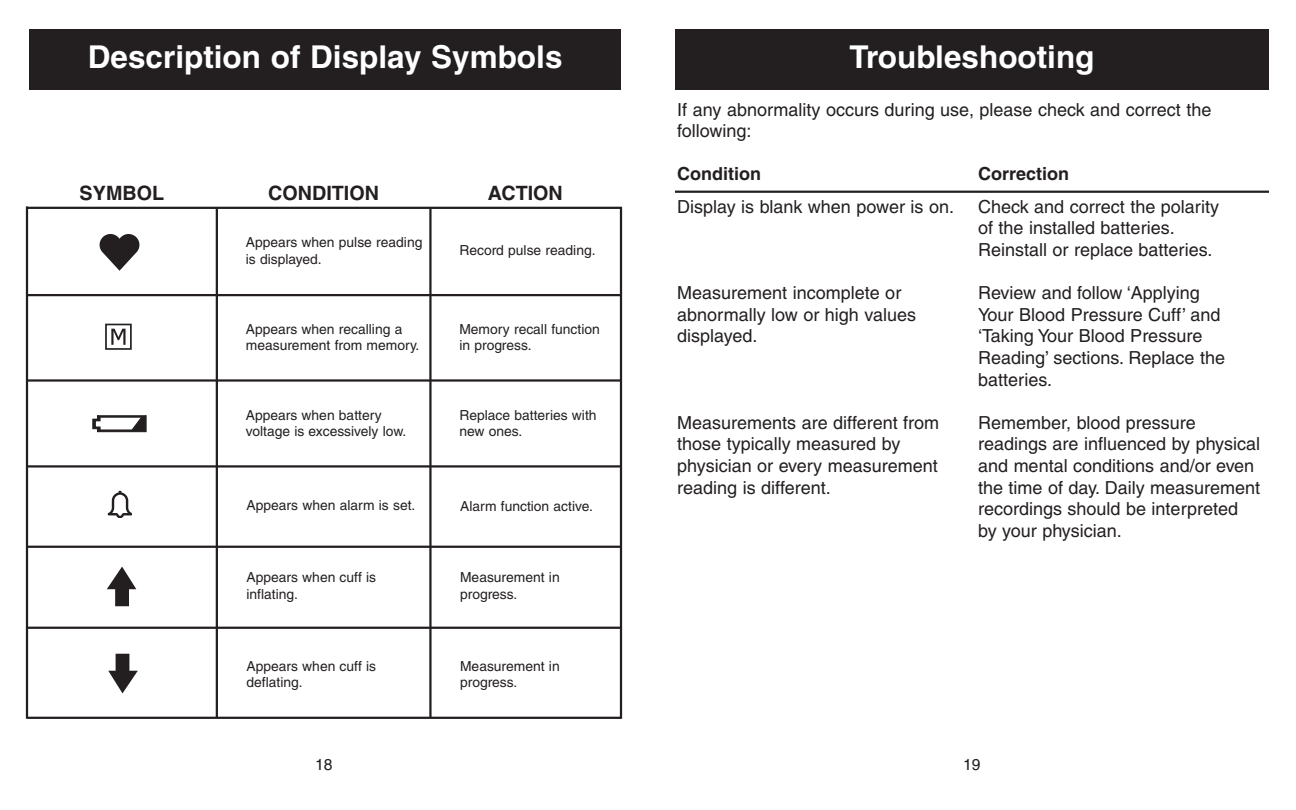
<style>
.page{position:relative;width:1296px;height:810px;background:#fff}
.page>*{position:absolute;margin:0;border:0;box-sizing:border-box;transform-origin:0 0}
.t1{font:700 31.5px "Helvetica";color:#fff}
.t2{font:700 19.8px "Helvetica";color:#231f20}
.t3{font:18px/21.6px "Helvetica";color:#231f20}
.t4{font:700 18px "Helvetica";color:#231f20}
.t5{font:15.75px "Helvetica";color:#231f20}
.t6{font:13.95px/16.7px "Helvetica";color:#231f20}
</style>
<div class="page">
<div style="left:675px;top:29px;width:594px;height:61px;background:#231f20"></div>
<hr style="left:675px;top:191px;width:594px;height:2px;background:#231f20">
<div style="left:29px;top:29px;width:592px;height:61px;background:#231f20"></div>
<hr style="left:27px;top:207px;width:593px;height:2px;background:#231f20">
<hr style="left:27px;top:379px;width:593px;height:3px;background:#231f20">
<hr style="left:27px;top:294px;width:593px;height:2px;background:#231f20">
<hr style="left:216px;top:208px;width:2px;height:510px;background:#231f20">
<hr style="left:429px;top:208px;width:3px;height:510px;background:#231f20">
<hr style="left:26px;top:206px;width:2px;height:513px;background:#231f20">
<svg style="left:100px;top:234px;width:39px;height:37px"></svg>
<svg style="left:111px;top:329px;width:15px;height:16px"></svg>
<div style="left:105px;top:324px;width:27px;height:26px;border:2px solid #231f20"></div>
<hr style="left:27px;top:465px;width:593px;height:3px;background:#231f20">
<svg style="left:93px;top:415px;width:53px;height:17px"></svg>
<hr style="left:27px;top:546px;width:593px;height:2px;background:#231f20">
<hr style="left:27px;top:627px;width:593px;height:2px;background:#231f20">
<hr style="left:28px;top:717px;width:593px;height:2px;background:#231f20">
<svg style="left:108px;top:654px;width:30px;height:39px"></svg>
<svg style="left:107px;top:567px;width:29px;height:39px"></svg>
<svg style="left:108px;top:491px;width:23px;height:27px"></svg>
<hr style="left:620px;top:207px;width:2px;height:512px;background:#231f20">
<h1 class="t1" style="left:88px;top:44px;width:476px">Description of Display Symbols</h1>
<p class="t2" style="left:80px;top:185px;width:86px">SYMBOL</p>
<p class="t2" style="left:268px;top:185px;width:112px">CONDITION</p>
<p class="t2" style="left:488px;top:185px;width:77px">ACTION</p>
<p class="t6" style="left:246px;top:235px;width:178px">Appears when pulse reading is displayed.</p>
<p class="t6" style="left:459px;top:243px;width:138px">Record pulse reading.</p>
<p class="t6" style="left:246px;top:322px;width:175px">Appears when recalling a measurement from memory.</p>
<p class="t6" style="left:459px;top:322px;width:142px">Memory recall function in progress.</p>
<p class="t6" style="left:246px;top:408px;width:162px">Appears when battery voltage is excessively low.</p>
<p class="t6" style="left:459px;top:408px;width:139px">Replace batteries with new ones.</p>
<p class="t6" style="left:247px;top:498px;width:170px">Appears when alarm is set.</p>
<p class="t6" style="left:247px;top:570px;width:131px">Appears when cuff is inflating.</p>
<p class="t6" style="left:460px;top:499px;width:134px">Alarm function active.</p>
<p class="t6" style="left:460px;top:570px;width:101px">Measurement in progress.</p>
<p class="t6" style="left:247px;top:659px;width:131px">Appears when cuff is deflating.</p>
<p class="t6" style="left:460px;top:659px;width:101px">Measurement in progress.</p>
<p class="t5" style="left:315px;top:759px;width:19px">18</p>
<h1 class="t1" style="left:850px;top:44px;width:247px">Troubleshooting</h1>
<p class="t3" style="left:677px;top:100px;width:536px">If any abnormality occurs during use, please check and correct the following:</p>
<p class="t4" style="left:677px;top:167px;width:85px">Condition</p>
<p class="t4" style="left:978px;top:167px;width:93px">Correction</p>
<p class="t3" style="left:677px;top:197px;width:278px">Display is blank when power is on.</p>
<p class="t3" style="left:978px;top:197px;width:243px">Check and correct the polarity of the installed batteries.<br>Reinstall or replace batteries.</p>
<p class="t3" style="left:677px;top:284px;width:226px">Measurement incomplete or</p>
<p class="t3" style="left:978px;top:284px;width:223px">Review and follow ‘Applying</p>
<p class="t3" style="left:677px;top:305px;width:240px">abnormally low or high values</p>
<p class="t3" style="left:978px;top:305px;width:244px">Your Blood Pressure Cuff’ and</p>
<p class="t3" style="left:677px;top:327px;width:82px">displayed.</p>
<p class="t3" style="left:978px;top:327px;width:249px">‘Taking Your Blood Pressure<br>Reading’ sections. Replace the batteries.</p>
<p class="t3" style="left:677px;top:413px;width:264px">Measurements are different from</p>
<p class="t3" style="left:978px;top:413px;width:219px">Remember, blood pressure</p>
<p class="t3" style="left:677px;top:435px;width:225px">those typically measured by</p>
<p class="t3" style="left:978px;top:435px;width:284px">readings are influenced by physical</p>
<p class="t3" style="left:677px;top:457px;width:262px">physician or every measurement</p>
<p class="t3" style="left:978px;top:457px;width:278px">and mental conditions and/or even</p>
<p class="t3" style="left:677px;top:478px;width:155px">reading is different.</p>
<p class="t3" style="left:978px;top:478px;width:284px">the time of day. Daily measurement recordings should be interpreted by your physician.</p>
<p class="t5" style="left:963px;top:759px;width:19px">19</p>
</div>
